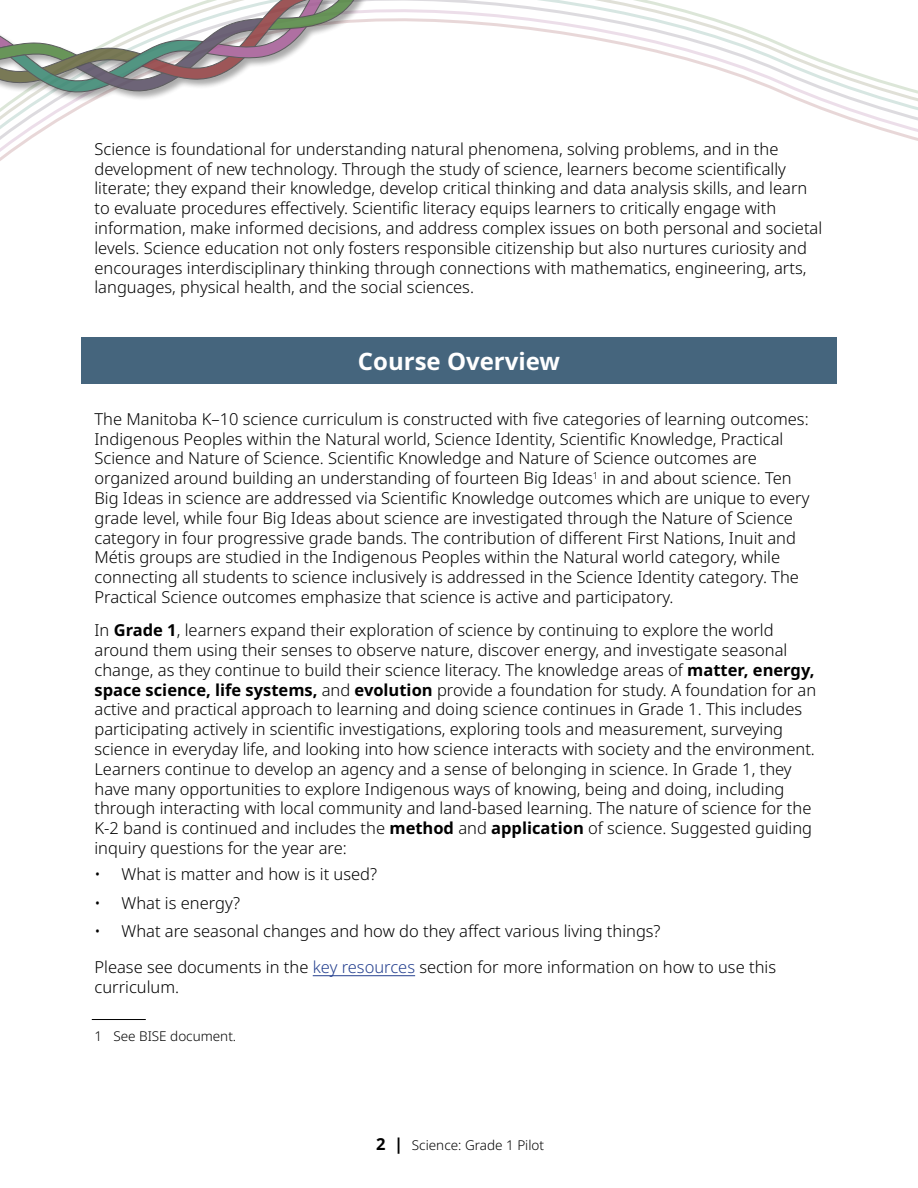
<style>
.page{position:relative;width:918px;height:1188px;background:#fff}
.page>*{position:absolute;margin:0;border:0;box-sizing:border-box;transform-origin:0 0}
.H2_White{font:700 24px "Noto Sans";color:#fff}
.Paragraph{font:300 16.5px/19.8px "Noto Sans";color:#000}
.Footnote{font:300 13.5px "Noto Sans";color:#000}
.s1{font-weight:700}
.s2{color:#25408f}
.s3{font-weight:700;font-size:16.5px}
</style>
<div class="page">
<svg style="left:0;top:0;width:918px;height:161px"></svg>
<div style="left:0;top:0;width:515px;height:102px;background:#000;opacity:.4"></div>
<svg style="left:0;top:0;width:407px;height:96px"></svg>
<div style="left:81px;top:337px;width:756px;height:47px;background:#45657d"></div>
<hr style="left:313px;top:975px;width:102px;height:1px;background:#25408f">
<hr style="left:92px;top:1019px;width:54px;height:1px;background:#000">
<p class="Paragraph" style="left:94px;top:139px;width:729px">Science is foundational for understanding natural phenomena, solving problems, and in the development of new technology. Through the study of science, learners become scientifically literate; they expand their knowledge, develop critical thinking and data analysis skills, and learn to evaluate procedures effectively. Scientific literacy equips learners to critically engage with information, make informed decisions, and address complex issues on both personal and societal levels. Science education not only fosters responsible citizenship but also nurtures curiosity and encourages interdisciplinary thinking through connections with mathematics, engineering, arts, languages, physical health, and the social sciences.</p>
<h2 class="H2_White" style="left:358px;top:344px;width:204px">Course Overview</h2>
<p class="Paragraph" style="left:94px;top:409px;width:716px">The Manitoba K–10 science curriculum is constructed with five categories of learning outcomes:<br>Indigenous Peoples within the Natural world, Science Identity, Scientific Knowledge, Practical Science and Nature of Science. Scientific Knowledge and Nature of Science outcomes are organized around building an understanding of fourteen Big Ideas<sup>1</sup> in and about science. Ten Big Ideas in science are addressed via Scientific Knowledge outcomes which are unique to every grade level, while four Big Ideas about science are investigated through the Nature of Science category in four progressive grade bands. The contribution of different First Nations, Inuit and Métis groups are studied in the Indigenous Peoples within the Natural world category, while connecting all students to science inclusively is addressed in the Science Identity category. The Practical Science outcomes emphasize that science is active and participatory.</p>
<p class="Paragraph" style="left:94px;top:621px;width:723px">In <span class="s1">Grade 1</span>, learners expand their exploration of science by continuing to explore the world around them using their senses to observe nature, discover energy, and investigate seasonal change, as they continue to build their science literacy. The knowledge areas of <span class="s1">matter, energy, space science, life systems,</span> and <span class="s1">evolution</span> provide a foundation for study. A foundation for an active and practical approach to learning and doing science continues in Grade 1. This includes participating actively in scientific investigations, exploring tools and measurement, surveying science in everyday life, and looking into how science interacts with society and the environment.<br>Learners continue to develop an agency and a sense of belonging in science. In Grade 1, they have many opportunities to explore Indigenous ways of knowing, being and doing, including through interacting with local community and land-based learning. The nature of science for the K-2 band is continued and includes the <span class="s1">method</span> and <span class="s1">application</span> of science. Suggested guiding inquiry questions for the year are:</p>
<p class="Paragraph" style="left:94px;top:865px;width:284px">• What is matter and how is it used?</p>
<p class="Paragraph" style="left:94px;top:893px;width:147px">• What is energy?</p>
<p class="Paragraph" style="left:94px;top:922px;width:568px">• What are seasonal changes and how do they affect various living things?</p>
<p class="Paragraph" style="left:94px;top:957px;width:683px">Please see documents in the <span class="s2">key resources</span> section for more information on how to use this curriculum.</p>
<p class="Footnote" style="left:94px;top:1027px;width:143px">1 See BISE document.</p>
<p class="Footnote" style="left:376px;top:1135px;width:169px"><span class="s3">2 |</span> Science: Grade 1 Pilot</p>
</div>
